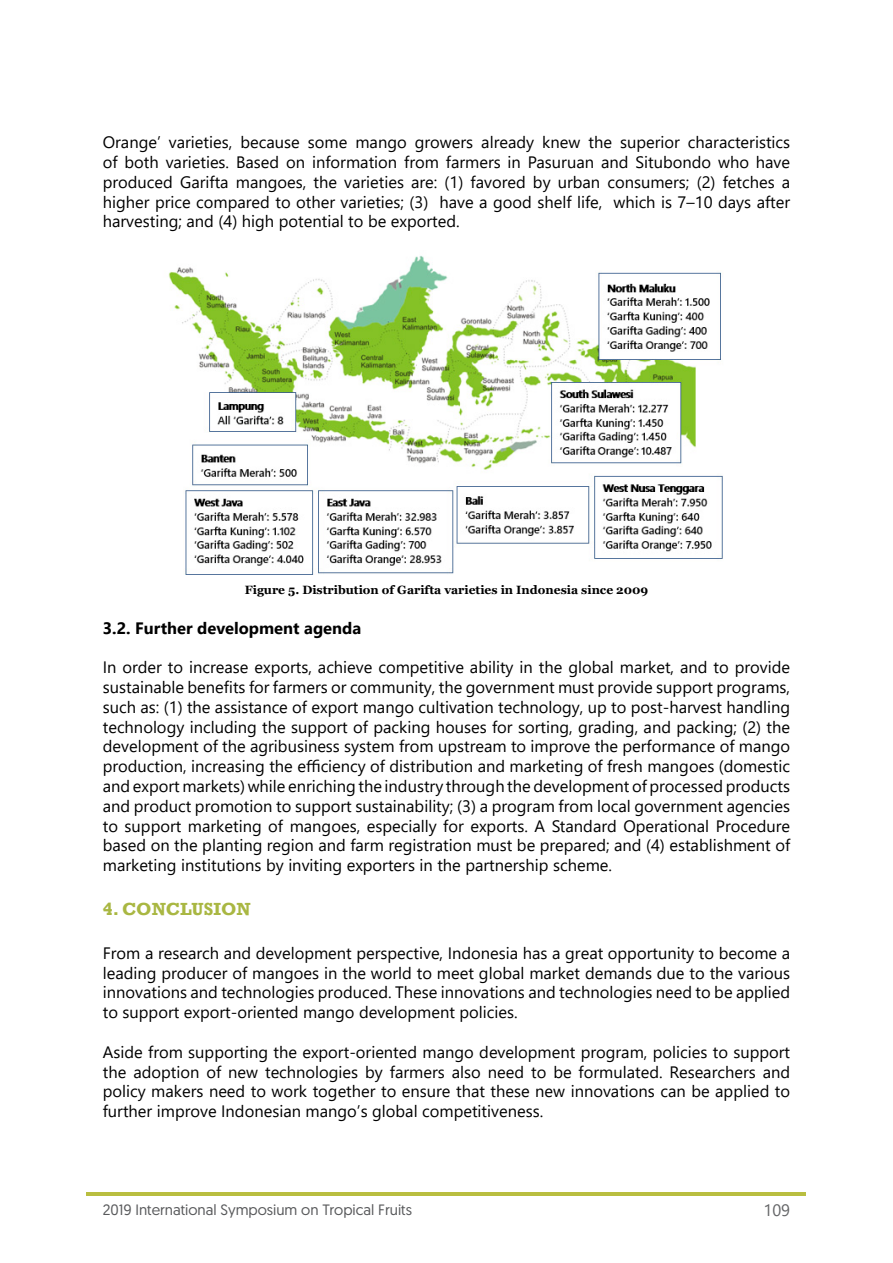
<style>
.page{position:relative;width:893px;height:1263px;background:#fff}
.page>*{position:absolute;margin:0;border:0;box-sizing:border-box;transform-origin:0 0}
.t1{font:700 18px "Rockwell";color:#a9b742}
.t2{font:16.5px/19.8px "Segoe UI";color:#000;text-align:justify}
.t3{font:700 16.5px "Segoe UI";color:#000}
.t4{font:16.5px "Segoe UI";color:#636466}
.t5{font:15px "Geomanist";color:#58595b}
.t6{font:700 12px "Georgia";color:#000}
</style>
<div class="page">
<hr style="left:86px;top:1192px;width:720px;height:4px;background:#b9be40">
<img style="left:168px;top:255px;width:555px;height:320px">
<p class="t2" style="left:103px;top:131px;width:689px">Orange’ varieties, because some mango growers already knew the superior characteristics of both varieties. Based on information from farmers in Pasuruan and Situbondo who have produced Garifta mangoes, the varieties are: (1) favored by urban consumers; (2) fetches a higher price compared to other varieties; (3) have a good shelf life, which is 7–10 days after harvesting; and (4) high potential to be exported.</p>
<p class="t6" style="left:245px;top:582px;width:405px">Figure 5. Distribution of Garifta varieties in Indonesia since 2009</p>
<p class="t3" style="left:103px;top:612px;width:260px">3.2. Further development agenda</p>
<p class="t2" style="left:103px;top:656px;width:689px">In order to increase exports, achieve competitive ability in the global market, and to provide sustainable benefits for farmers or community, the government must provide support programs, such as: (1) the assistance of export mango cultivation technology, up to post-harvest handling technology including the support of packing houses for sorting, grading, and packing; (2) the development of the agribusiness system from upstream to improve the performance of mango production, increasing the efficiency of distribution and marketing of fresh mangoes (domestic and export markets) while enriching the industry through the development of processed products and product promotion to support sustainability; (3) a program from local government agencies to support marketing of mangoes, especially for exports. A Standard Operational Procedure based on the planting region and farm registration must be prepared; and (4) establishment of marketing institutions by inviting exporters in the partnership scheme.</p>
<p class="t1" style="left:103px;top:898px;width:149px">4. CONCLUSION</p>
<p class="t2" style="left:103px;top:941px;width:689px">From a research and development perspective, Indonesia has a great opportunity to become a leading producer of mangoes in the world to meet global market demands due to the various innovations and technologies produced. These innovations and technologies need to be applied to support export-oriented mango development policies.</p>
<p class="t2" style="left:103px;top:1040px;width:689px">Aside from supporting the export-oriented mango development program, policies to support the adoption of new technologies by farmers also need to be formulated. Researchers and policy makers need to work together to ensure that these new innovations can be applied to further improve Indonesian mango’s global competitiveness.</p>
<p class="t5" style="left:103px;top:1200px;width:311px">2019 International Symposium on Tropical Fruits</p>
<p class="t4" style="left:763px;top:1194px;width:28px">109</p>
</div>
